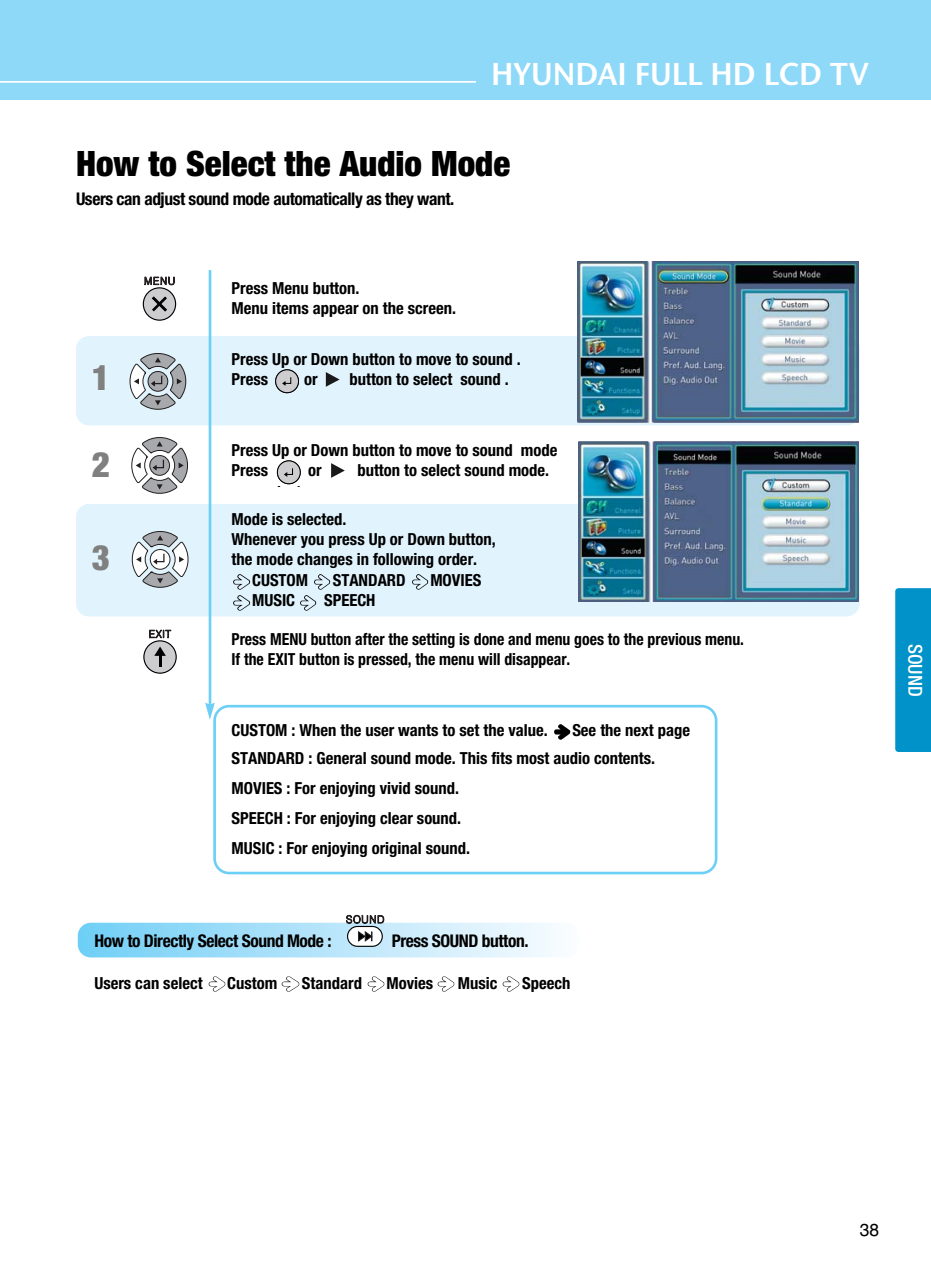
<style>
.page{position:relative;width:931px;height:1280px;background:#fff}
.page>*{position:absolute;margin:0;border:0;box-sizing:border-box;transform-origin:0 0}
.t1{font:900 condensed 35px "Helvetica Neue";color:#000}
.t2{font:900 condensed 35px "Helvetica Neue";color:#808080}
.t3{font:31.5px "Stone Sans ITCTT Semi";color:#fff;scale:.96 1}
.t4{font:500 condensed 19.25px "Helvetica Neue";color:#fff}
.t5{font:700 condensed 17.5px "Helvetica Neue";letter-spacing:-.025em;color:#000}
.t6{font:17.5px "Helvetica";color:#000}
.t7{font:700 condensed 16.62px/29.6px "Helvetica Neue";color:#000}
.t8{font:700 condensed 16.62px/19.9px "Helvetica Neue";color:#000;scale:.95 1}
</style>
<div class="page">
<div style="left:0;top:0;width:931px;height:99px;background:#8ed8f8"></div>
<hr style="left:0;top:81px;width:476px;height:2px;background:#fff">
<div style="left:78px;top:922px;width:502px;height:35px;background:linear-gradient(to right,#70cdf5,#fbfafc);border-radius:13px"></div>
<svg style="left:347px;top:925px;width:36px;height:21px"></svg>
<svg style="left:358px;top:931px;width:14px;height:10px"></svg>
<svg style="left:346px;top:914px;width:38px;height:9px"></svg>
<div style="left:213px;top:704px;width:504px;height:170px;border:3px solid #6ccff6;border-radius:14px"></div>
<div style="left:76px;top:504px;width:784px;height:112px;background:#e1f3fd;border-radius:13px"></div>
<img style="left:208px;top:976px;width:18px;height:16px">
<img style="left:282px;top:976px;width:17px;height:16px">
<img style="left:368px;top:976px;width:17px;height:16px">
<img style="left:438px;top:976px;width:17px;height:16px">
<img style="left:502px;top:976px;width:18px;height:16px">
<div style="left:76px;top:336px;width:784px;height:89px;background:#e1f3fd;border-radius:13px"></div>
<img style="left:233px;top:574px;width:17px;height:16px">
<img style="left:314px;top:574px;width:17px;height:16px">
<img style="left:412px;top:574px;width:17px;height:16px">
<img style="left:233px;top:595px;width:17px;height:16px">
<img style="left:300px;top:595px;width:17px;height:16px">
<img style="left:554px;top:724px;width:16px;height:16px">
<hr style="left:209px;top:270px;width:2px;height:434px;background:#6ccff6">
<svg style="left:205px;top:702px;width:10px;height:17px"></svg>
<svg style="left:129px;top:353px;width:57px;height:56px"></svg>
<svg style="left:131px;top:437px;width:57px;height:56px"></svg>
<svg style="left:132px;top:531px;width:57px;height:57px"></svg>
<svg style="left:331px;top:463px;width:14px;height:15px"></svg>
<svg style="left:326px;top:372px;width:14px;height:15px"></svg>
<svg style="left:143px;top:287px;width:33px;height:34px"></svg>
<svg style="left:151px;top:295px;width:17px;height:17px"></svg>
<svg style="left:144px;top:276px;width:31px;height:9px"></svg>
<div style="left:143px;top:640px;width:34px;height:33px;background:#cdcdcf;border:1px solid #000;border-radius:50%"></div>
<svg style="left:155px;top:646px;width:11px;height:9px"></svg>
<hr style="left:159px;top:653px;width:3px;height:14px;background:#000">
<svg style="left:149px;top:629px;width:22px;height:9px"></svg>
<div style="left:275px;top:369px;width:24px;height:24px;background:#cdcdcf;border:1px solid #000;border-radius:50%"></div>
<svg style="left:282px;top:377px;width:10px;height:8px"></svg>
<svg style="left:277px;top:460px;width:24px;height:24px"></svg>
<div style="left:277px;top:460px;width:23px;height:24px;background:#cdcdcf;border:1px solid #000;border-radius:50%"></div>
<svg style="left:284px;top:468px;width:9px;height:8px"></svg>
<img style="left:579px;top:441px;width:279px;height:161px">
<img style="left:578px;top:261px;width:280px;height:161px">
<div style="left:895px;top:588px;width:36px;height:164px;background:#0092c8"></div>
<h2 class="t3" style="left:491px;top:62px;width:395px">HYUNDAI FULL HD LCD TV</h2>
<h1 class="t1" style="left:76px;top:151px;width:436px">How to Select the Audio Mode</h1>
<p class="t5" style="left:76px;top:193px;width:380px">Users can adjust sound mode automatically as they want.</p>
<h1 class="t2" style="left:92px;top:365px;width:20px">1</h1>
<h1 class="t2" style="left:92px;top:451px;width:20px">2</h1>
<h1 class="t2" style="left:92px;top:545px;width:20px">3</h1>
<p class="t7" style="left:232px;top:279px;width:226px;line-height:19.9px">Press Menu button.<br>Menu items appear on the screen.</p>
<p class="t7" style="left:232px;top:350px;width:291px;line-height:19.9px">Press Up or Down button to move to sound .<br>Press</p>
<p class="t7" style="left:304px;top:366px;width:15px">or</p>
<p class="t7" style="left:350px;top:366px;width:161px">button to select sound .</p>
<p class="t7" style="left:232px;top:441px;width:327px;line-height:19.9px">Press Up or Down button to move to sound mode<br>Press</p>
<p class="t7" style="left:308px;top:457px;width:15px">or</p>
<p class="t7" style="left:357px;top:457px;width:193px">button to select sound mode.</p>
<p class="t7" style="left:232px;top:505px;width:117px">Mode is selected.</p>
<p class="t7" style="left:232px;top:525px;width:266px">Whenever you press Up or Down button,</p>
<p class="t7" style="left:232px;top:545px;width:247px">the mode changes in following order.</p>
<p class="t7" style="left:252px;top:567px;width:58px">CUSTOM</p>
<p class="t7" style="left:333px;top:567px;width:74px">STANDARD</p>
<p class="t7" style="left:430px;top:567px;width:53px">MOVIES</p>
<p class="t7" style="left:252px;top:586px;width:45px">MUSIC</p>
<p class="t7" style="left:324px;top:586px;width:53px">SPEECH</p>
<p class="t8" style="left:232px;top:630px;width:541px">Press MENU button after the setting is done and menu goes to the previous menu.<br>If the EXIT button is pressed, the menu will disappear.</p>
<p class="t7" style="left:232px;top:716px;width:460px;text-indent:341px">See the next page STANDARD : General sound mode. This fits most audio contents.<br>MOVIES : For enjoying vivid sound.<br>SPEECH : For enjoying clear sound.<br>MUSIC : For enjoying original sound.</p>
<p class="t7" style="left:232px;top:716px;width:318px">CUSTOM : When the user wants to set the value.</p>
<p class="t5" style="left:94px;top:934px;width:239px">How to Directly Select Sound Mode :</p>
<p class="t5" style="left:392px;top:934px;width:138px">Press SOUND button.</p>
<p class="t7" style="left:94px;top:969px;width:110px">Users can select</p>
<p class="t7" style="left:227px;top:969px;width:52px">Custom</p>
<p class="t7" style="left:302px;top:969px;width:62px">Standard</p>
<p class="t7" style="left:387px;top:969px;width:48px">Movies</p>
<p class="t7" style="left:458px;top:969px;width:41px">Music</p>
<p class="t7" style="left:522px;top:969px;width:50px">Speech</p>
<p class="t4" style="left:922px;top:643px;width:54px;rotate:90deg">SOUND</p>
<p class="t6" style="left:860px;top:1222px;width:21px">38</p>
</div>
